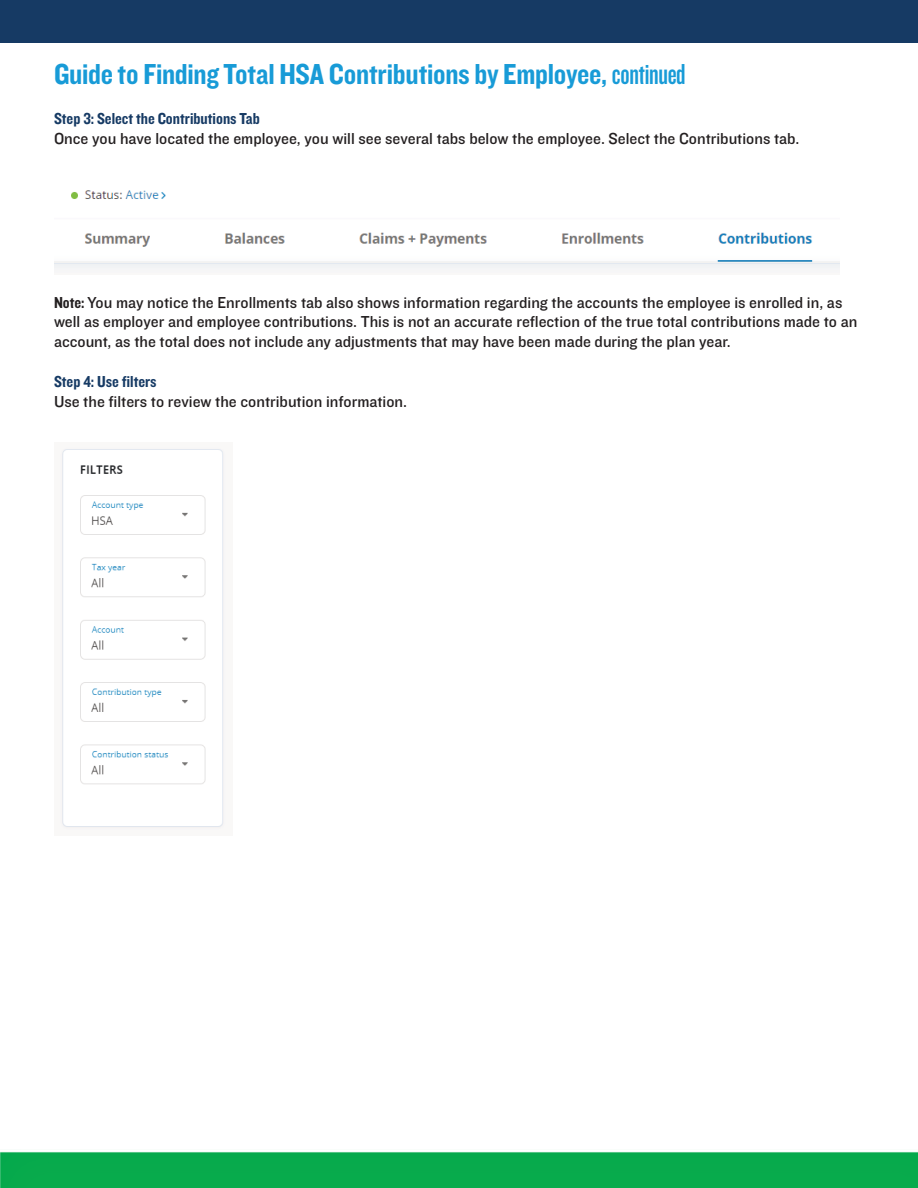
<style>
.page{position:relative;width:918px;height:1188px;background:#fff}
.page>*{position:absolute;margin:0;border:0;box-sizing:border-box;transform-origin:0 0}
.t1{font:30px "Knockout 50 Welterweight";letter-spacing:-.01em;color:#189bd7}
.t2{font:16.5px/19.8px "Knockout 31 Junior Middlewt";color:#231f20}
.t3{font:16.5px "Knockout 50 Welterweight";color:#163a64}
.s1{font-family:"Knockout 48 Featherweight"}
.s2{font-family:"Knockout 50 Welterweight"}
</style>
<div class="page">
<div style="left:0;top:1152px;width:918px;height:36px;background:#08aa4c"></div>
<div style="left:0;top:0;width:918px;height:43px;background:#163a64"></div>
<img style="left:54px;top:190px;width:785px;height:79px">
<img style="left:62px;top:449px;width:162px;height:379px">
<h1 class="t1" style="left:54px;top:60px;width:633px">Guide to Finding Total HSA Contributions by Employee, <span class="s1">continued</span></h1>
<p class="t3" style="left:54px;top:111px;width:207px">Step 3: Select the Contributions Tab</p>
<p class="t2" style="left:54px;top:129px;width:747px">Once you have located the employee, you will see several tabs below the employee. Select the Contributions tab.</p>
<p class="t2" style="left:54px;top:293px;width:805px"><span class="s2">Note:</span> You may notice the Enrollments tab also shows information regarding the accounts the employee is enrolled in, as well as employer and employee contributions. This is not an accurate reflection of the true total contributions made to an account, as the total does not include any adjustments that may have been made during the plan year.</p>
<p class="t3" style="left:54px;top:374px;width:104px">Step 4: Use filters</p>
<p class="t2" style="left:54px;top:392px;width:355px">Use the filters to review the contribution information.</p>
</div>
